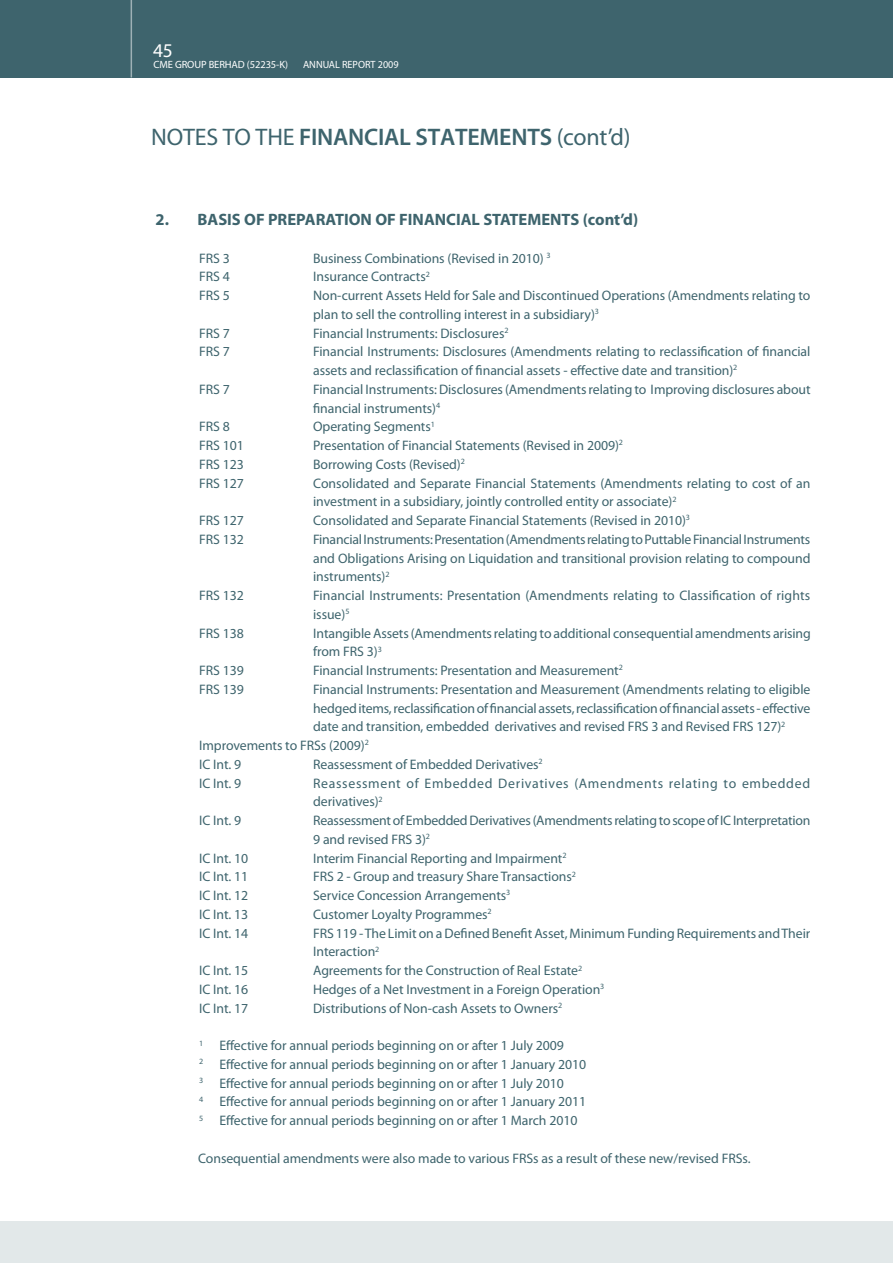
<style>
.page{position:relative;width:893px;height:1263px;background:#fff}
.page>*{position:absolute;margin:0;border:0;box-sizing:border-box;transform-origin:0 0}
.t1{font:600 24px "Myriad Pro";letter-spacing:-.01em;color:#3e646d}
.t2{font:24px "Myriad Pro";color:#3e646d}
.t3{font:19.5px "Myriad Pro";color:#fff}
.t4{font:700 16.5px "Myriad Pro";color:#3e646d}
.t5{font:13.8px/18.8px "Myriad Pro";letter-spacing:-.005em;color:#3e646d}
.t6{font:13.8px/18.8px "Myriad Pro";letter-spacing:.05em;color:#3e646d}
.t7{font:10.5px "Myriad Pro";letter-spacing:-.01em;color:#fff}
.s1{font-weight:400}
</style>
<div class="page">
<div style="left:0;top:0;width:893px;height:77px;background:#3e646d"></div>
<hr style="left:131px;top:0;width:1px;height:77px;background:#9eb1b6">
<div style="left:0;top:1221px;width:893px;height:42px;background:#e2e8e9"></div>
<h2 class="t3" style="left:153px;top:38px;width:21px">45</h2>
<p class="t7" style="left:153px;top:58px;width:136px">CME GROUP BERHAD (52235-K)</p>
<p class="t7" style="left:303px;top:58px;width:97px">ANNUAL REPORT 2009</p>
<h1 class="t2" style="left:151px;top:122px;width:29px">Notes</h1>
<h1 class="t1" style="left:223px;top:122px;width:409px"><span class="s1">To The</span> FINANCIAL STATEMENTS <span class="s1">(cont’d)</span></h1>
<p class="t4" style="left:156px;top:209px;width:484px">2. BASIS OF PREPARATION OF FINANCIAL STATEMENTS (cont’d)</p>
<p class="t5" style="left:199px;top:248px;width:32px">FRS 3</p>
<p class="t5" style="left:313px;top:248px;width:239px">Business Combinations (Revised in 2010) <sup>3</sup></p>
<p class="t5" style="left:199px;top:267px;width:32px">FRS 4</p>
<p class="t5" style="left:313px;top:267px;width:118px">Insurance Contracts<sup>2</sup></p>
<p class="t5" style="left:199px;top:286px;width:32px">FRS 5</p>
<p class="t5" style="left:313px;top:286px;width:499px">Non-current Assets Held for Sale and Discontinued Operations (Amendments relating to plan to sell the controlling interest in a subsidiary)<sup>3</sup></p>
<p class="t5" style="left:199px;top:323px;width:32px">FRS 7</p>
<p class="t5" style="left:313px;top:323px;width:197px">Financial Instruments: Disclosures<sup>2</sup></p>
<p class="t5" style="left:199px;top:342px;width:32px">FRS 7</p>
<p class="t5" style="left:313px;top:342px;width:499px">Financial Instruments: Disclosures (Amendments relating to reclassification of financial assets and reclassification of financial assets - effective date and transition)<sup>2</sup></p>
<p class="t5" style="left:199px;top:380px;width:32px">FRS 7</p>
<p class="t5" style="left:313px;top:380px;width:499px">Financial Instruments: Disclosures (Amendments relating to Improving disclosures about financial instruments)<sup>4</sup></p>
<p class="t5" style="left:199px;top:417px;width:32px">FRS 8</p>
<p class="t5" style="left:313px;top:417px;width:123px">Operating Segments<sup>1</sup></p>
<p class="t5" style="left:199px;top:436px;width:46px">FRS 101</p>
<p class="t5" style="left:313px;top:436px;width:311px">Presentation of Financial Statements (Revised in 2009)<sup>2</sup></p>
<p class="t5" style="left:199px;top:455px;width:46px">FRS 123</p>
<p class="t5" style="left:313px;top:455px;width:153px">Borrowing Costs (Revised)<sup>2</sup></p>
<p class="t5" style="left:199px;top:473px;width:46px">FRS 127</p>
<p class="t5" style="left:313px;top:473px;width:499px">Consolidated and Separate Financial Statements (Amendments relating to cost of an investment in a subsidiary, jointly controlled entity or associate)<sup>2</sup></p>
<p class="t5" style="left:199px;top:511px;width:46px">FRS 127</p>
<p class="t5" style="left:313px;top:511px;width:378px">Consolidated and Separate Financial Statements (Revised in 2010)<sup>3</sup></p>
<p class="t5" style="left:199px;top:530px;width:84px">FRS 132 F</p>
<p class="t5" style="left:313px;top:530px;width:499px;text-align:justify;text-indent:6px">inancial Instruments: Presentation (Amendments relating to Puttable Financial Instruments and Obligations Arising on Liquidation and transitional provision relating to compound instruments)<sup>2</sup></p>
<p class="t5" style="left:199px;top:586px;width:84px">FRS 132 F</p>
<p class="t5" style="left:313px;top:586px;width:498px;text-indent:6px">inancial Instruments: Presentation (Amendments relating to Classification of rights issue)<sup>5</sup></p>
<p class="t5" style="left:199px;top:623px;width:46px">FRS 138</p>
<p class="t5" style="left:313px;top:623px;width:499px">Intangible Assets (Amendments relating to additional consequential amendments arising from FRS 3)<sup>3</sup></p>
<p class="t5" style="left:199px;top:661px;width:84px">FRS 139 F</p>
<p class="t5" style="left:319px;top:661px;width:305px">inancial Instruments: Presentation and Measurement<sup>2</sup></p>
<p class="t5" style="left:199px;top:680px;width:84px">FRS 139 F</p>
<p class="t5" style="left:319px;top:680px;width:492px">inancial Instruments: Presentation and Measurement (Amendments relating to eligible</p>
<p class="t5" style="left:313px;top:698px;width:499px">hedged items, reclassification of financial assets, reclassification of financial assets - effective</p>
<p class="t5" style="left:313px;top:717px;width:474px">date and transition, embedded derivatives and revised FRS 3 and Revised FRS 127)<sup>2</sup></p>
<p class="t5" style="left:199px;top:736px;width:171px">Improvements to FRSs (2009)<sup>2</sup></p>
<p class="t5" style="left:199px;top:755px;width:44px">IC Int. 9</p>
<p class="t5" style="left:313px;top:755px;width:231px">Reassessment of Embedded Derivatives<sup>2</sup></p>
<p class="t5" style="left:199px;top:773px;width:44px">IC Int. 9</p>
<p class="t6" style="left:313px;top:773px;width:498px">Reassessment of Embedded Derivatives (Amendments relating to embedded derivatives)<sup>2</sup></p>
<p class="t5" style="left:199px;top:811px;width:44px">IC Int. 9</p>
<p class="t5" style="left:313px;top:811px;width:499px">Reassessment of Embedded Derivatives (Amendments relating to scope of IC Interpretation<br>9 and revised FRS 3)<sup>2</sup></p>
<p class="t5" style="left:199px;top:848px;width:51px">IC Int. 10</p>
<p class="t5" style="left:313px;top:848px;width:255px">Interim Financial Reporting and Impairment<sup>2</sup></p>
<p class="t5" style="left:199px;top:867px;width:86px">IC Int. 11 F</p>
<p class="t5" style="left:320px;top:867px;width:258px">RS 2 - Group and treasury Share Transactions<sup>2</sup></p>
<p class="t5" style="left:199px;top:886px;width:51px">IC Int. 12</p>
<p class="t5" style="left:313px;top:886px;width:199px">Service Concession Arrangements<sup>3</sup></p>
<p class="t5" style="left:199px;top:905px;width:51px">IC Int. 13</p>
<p class="t5" style="left:313px;top:905px;width:180px">Customer Loyalty Programmes<sup>2</sup></p>
<p class="t5" style="left:199px;top:923px;width:86px">IC Int. 14 F</p>
<p class="t5" style="left:313px;top:923px;width:499px;text-indent:7px">RS 119 - The Limit on a Defined Benefit Asset, Minimum Funding Requirements and Their<br>Interaction<sup>2</sup></p>
<p class="t5" style="left:199px;top:961px;width:51px">IC Int. 15</p>
<p class="t5" style="left:313px;top:961px;width:271px">Agreements for the Construction of Real Estate<sup>2</sup></p>
<p class="t5" style="left:199px;top:980px;width:51px">IC Int. 16</p>
<p class="t5" style="left:313px;top:980px;width:293px">Hedges of a Net Investment in a Foreign Operation<sup>3</sup></p>
<p class="t5" style="left:199px;top:998px;width:51px">IC Int. 17</p>
<p class="t5" style="left:313px;top:998px;width:251px">Distributions of Non-cash Assets to Owners<sup>2</sup></p>
<p class="t5" style="left:199px;top:1036px;width:389px"><sup>1</sup> Effective for annual periods beginning on or after 1 July 2009<br><sup>2</sup> Effective for annual periods beginning on or after 1 January 2010<br><sup>3</sup> Effective for annual periods beginning on or after 1 July 2010<br><sup>4</sup> Effective for annual periods beginning on or after 1 January 2011<br><sup>5</sup> Effective for annual periods beginning on or after 1 March 2010</p>
<p class="t5" style="left:198px;top:1148px;width:554px">Consequential amendments were also made to various FRSs as a result of these new/revised FRSs.</p>
</div>
